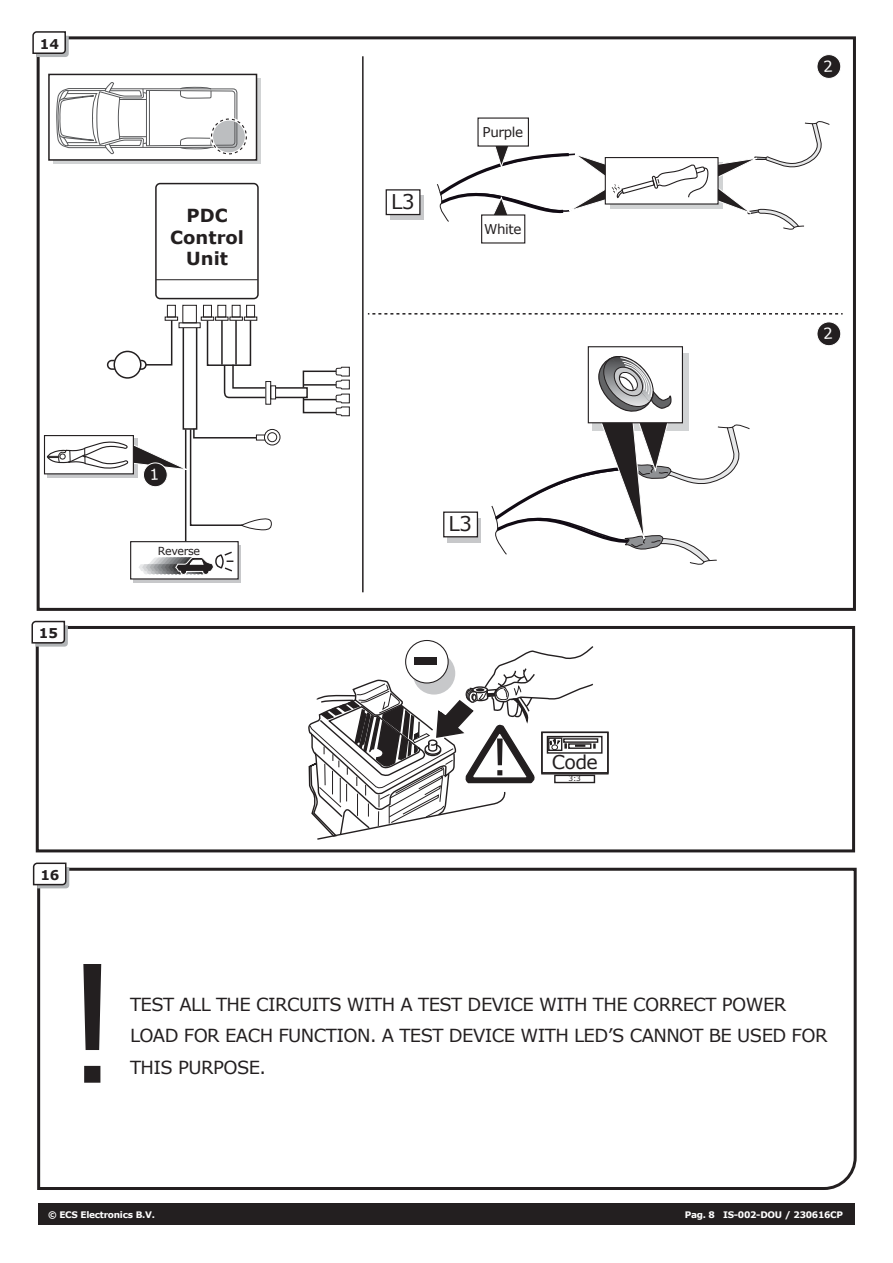
<style>
.page{position:relative;width:893px;height:1263px;background:#fff}
.page>*{position:absolute;margin:0;border:0;box-sizing:border-box;transform-origin:0 0}
.t1{font:163.2px "Verdana";color:#231f20}
.t2{font:50.7px "Verdana";color:#231f20}
.t3{font:20.25px "Verdana";color:#231f20}
.t4{font:19.05px "Verdana";color:#231f20}
.t5{font:18px/31.5px "Verdana";letter-spacing:-.03em;color:#231f20}
.t6{font:700 18px/21.6px "Verdana";color:#231f20;text-align:center}
.t7{font:13.5px "Verdana";letter-spacing:-.03em;color:#231f20}
.t8{font:700 13.5px "Verdana";color:#231f20}
.t9{font:11.1px "Verdana";letter-spacing:-.03em;color:#231f20}
.t10{font:700 9px "Verdana";letter-spacing:-.03em;color:#fff}
.t11{font:7.35px "Verdana";color:#231f20}
</style>
<div class="page">
<div style="left:38px;top:1203px;width:817px;height:21px;background:#231f20"></div>
<hr style="left:362px;top:56px;width:2px;height:536px;background:#231f20">
<div style="left:37px;top:36px;width:819px;height:575px;border:3px solid #231f20"></div>
<svg style="left:32px;top:31px;width:37px;height:26px"></svg>
<div style="left:36px;top:626px;width:819px;height:226px;border:3px solid #231f20"></div>
<svg style="left:31px;top:620px;width:37px;height:27px"></svg>
<svg style="left:37px;top:867px;width:820px;height:323px"></svg>
<svg style="left:32px;top:862px;width:37px;height:26px"></svg>
<div style="left:541px;top:732px;width:68px;height:41px;border:1px solid #231f20"></div>
<div style="left:547px;top:736px;width:55px;height:18px;border:1px solid #231f20"></div>
<div style="left:563px;top:738px;width:35px;height:5px;border:1px solid #231f20"></div>
<svg style="left:308px;top:645px;width:288px;height:208px"></svg>
<div style="left:413px;top:652px;width:42px;height:42px;background:#c7c8ca;border-radius:50%"></div>
<div style="left:406px;top:640px;width:42px;height:43px;background:#fff;border-radius:50%"></div>
<div style="left:405px;top:640px;width:44px;height:43px;border:1px solid #231f20;border-radius:50%"></div>
<div style="left:414px;top:657px;width:23px;height:7px;background:#231f20"></div>
<svg style="left:368px;top:313px;width:475px;height:2px"></svg>
<div style="left:817px;top:322px;width:24px;height:24px;background:#231f20;border-radius:50%"></div>
<div style="left:816px;top:321px;width:25px;height:25px;border:1px solid #fff;border-radius:50%"></div>
<div style="left:817px;top:54px;width:24px;height:25px;background:#231f20;border-radius:50%"></div>
<div style="left:816px;top:54px;width:25px;height:25px;border:1px solid #fff;border-radius:50%"></div>
<div style="left:53px;top:78px;width:208px;height:86px;background:#d1d3d4"></div>
<div style="left:48px;top:74px;width:209px;height:87px;background:#fff;border:2px solid #231f20"></div>
<svg style="left:212px;top:119px;width:34px;height:35px"></svg>
<svg style="left:56px;top:82px;width:182px;height:73px"></svg>
<hr style="left:181px;top:147px;width:30px;height:1px;background:#58595b">
<hr style="left:149px;top:91px;width:1px;height:55px;background:#58595b">
<hr style="left:67px;top:145px;width:38px;height:1px;background:#58595b">
<div style="left:210px;top:118px;width:38px;height:37px;border:3px solid #fff;border-radius:50%"></div>
<div style="left:211px;top:118px;width:36px;height:36px;border:1px dashed #231f20;border-radius:50%"></div>
<div style="left:155px;top:183px;width:104px;height:116px;border:2px solid #231f20;border-radius:4px"></div>
<div style="left:114px;top:351px;width:28px;height:28px;border:2px solid #231f20;border-radius:50%"></div>
<svg style="left:106px;top:359px;width:10px;height:12px"></svg>
<svg style="left:138px;top:319px;width:35px;height:52px"></svg>
<div style="left:203px;top:305px;width:9px;height:12px;border:1px solid #231f20"></div>
<div style="left:201px;top:317px;width:13px;height:4px;border:1px solid #231f20"></div>
<div style="left:167px;top:305px;width:9px;height:12px;border:1px solid #231f20"></div>
<div style="left:165px;top:317px;width:13px;height:4px;border:1px solid #231f20"></div>
<div style="left:182px;top:305px;width:15px;height:18px;border:1px solid #231f20"></div>
<div style="left:179px;top:322px;width:22px;height:6px;border:1px solid #231f20"></div>
<div style="left:217px;top:305px;width:9px;height:12px;border:1px solid #231f20"></div>
<div style="left:215px;top:317px;width:13px;height:4px;border:1px solid #231f20"></div>
<div style="left:232px;top:305px;width:9px;height:12px;border:1px solid #231f20"></div>
<div style="left:230px;top:317px;width:13px;height:4px;border:1px solid #231f20"></div>
<div style="left:246px;top:305px;width:9px;height:12px;border:1px solid #231f20"></div>
<div style="left:244px;top:317px;width:13px;height:4px;border:1px solid #231f20"></div>
<div style="left:207px;top:320px;width:44px;height:46px;border:2px solid #231f20"></div>
<hr style="left:221px;top:320px;width:2px;height:45px;background:#231f20">
<hr style="left:235px;top:320px;width:2px;height:45px;background:#231f20">
<div style="left:183px;top:327px;width:14px;height:103px;border:2px solid #231f20"></div>
<div style="left:265px;top:381px;width:6px;height:24px;border:1px solid #231f20"></div>
<div style="left:270px;top:385px;width:6px;height:14px;border:1px solid #231f20"></div>
<div style="left:275px;top:387px;width:33px;height:11px;border:2px solid #231f20"></div>
<svg style="left:223px;top:363px;width:44px;height:36px"></svg>
<svg style="left:302px;top:366px;width:48px;height:50px"></svg>
<hr style="left:304px;top:399px;width:32px;height:1px;background:#231f20">
<hr style="left:303px;top:384px;width:33px;height:2px;background:#231f20">
<div style="left:264px;top:429px;width:16px;height:16px;border:1px solid #231f20;border-radius:50%"></div>
<div style="left:267px;top:432px;width:10px;height:10px;border:1px solid #231f20;border-radius:50%"></div>
<hr style="left:185px;top:429px;width:1px;height:112px;background:#231f20">
<hr style="left:156px;top:279px;width:102px;height:1px;background:#231f20">
<svg style="left:133px;top:545px;width:108px;height:38px"></svg>
<div style="left:130px;top:541px;width:109px;height:38px;background:#fff;border:1px solid #231f20"></div>
<svg style="left:139px;top:551px;width:95px;height:24px"></svg>
<svg style="left:44px;top:435px;width:2px;height:39px"></svg>
<div style="left:588px;top:346px;width:95px;height:77px;background:#fff;border:1px solid #231f20"></div>
<svg style="left:479px;top:350px;width:271px;height:215px"></svg>
<div style="left:390px;top:196px;width:34px;height:24px;background:linear-gradient(to right,#c7c8ca,#c7c8ca)"></div>
<div style="left:386px;top:189px;width:35px;height:26px;background:#fff;border:1px solid #231f20"></div>
<div style="left:448px;top:518px;width:33px;height:24px;background:linear-gradient(to bottom,#b6b6b8,#c2c2c4)"></div>
<div style="left:443px;top:511px;width:35px;height:26px;background:#fff;border:1px solid #231f20"></div>
<svg style="left:437px;top:117px;width:393px;height:118px"></svg>
<svg style="left:46px;top:427px;width:226px;height:104px"></svg>
<p class="t8" style="left:40px;top:34px;width:21px">14</p>
<p class="t6" style="left:170px;top:204px;width:75px">PDC<br>Control<br>Unit</p>
<p class="t3" style="left:391px;top:188px;width:25px">L3</p>
<p class="t7" style="left:483px;top:122px;width:42px">Purple</p>
<p class="t7" style="left:484px;top:219px;width:39px">White</p>
<p class="t8" style="left:39px;top:624px;width:21px">15</p>
<p class="t9" style="left:158px;top:543px;width:44px">Reverse</p>
<p class="t3" style="left:449px;top:510px;width:25px">L3</p>
<h2 class="t2" style="left:490px;top:722px;width:21px">!</h2>
<p class="t4" style="left:552px;top:749px;width:48px">Code</p>
<p class="t11" style="left:569px;top:774px;width:14px">3:3</p>
<p class="t8" style="left:40px;top:865px;width:21px">16</p>
<h1 class="t1" style="left:60px;top:911px;width:66px">!</h1>
<p class="t5" style="left:130px;top:988px;width:699px">TEST ALL THE CIRCUITS WITH A TEST DEVICE WITH THE CORRECT POWER<br>LOAD FOR EACH FUNCTION. A TEST DEVICE WITH LED’S CANNOT BE USED FOR<br>THIS PURPOSE.</p>
<p class="t10" style="left:48px;top:1208px;width:108px">© ECS Electronics B.V.</p>
<p class="t10" style="left:685px;top:1208px;width:160px">Pag. 8 IS-002-DOU / 230616CP</p>
</div>
